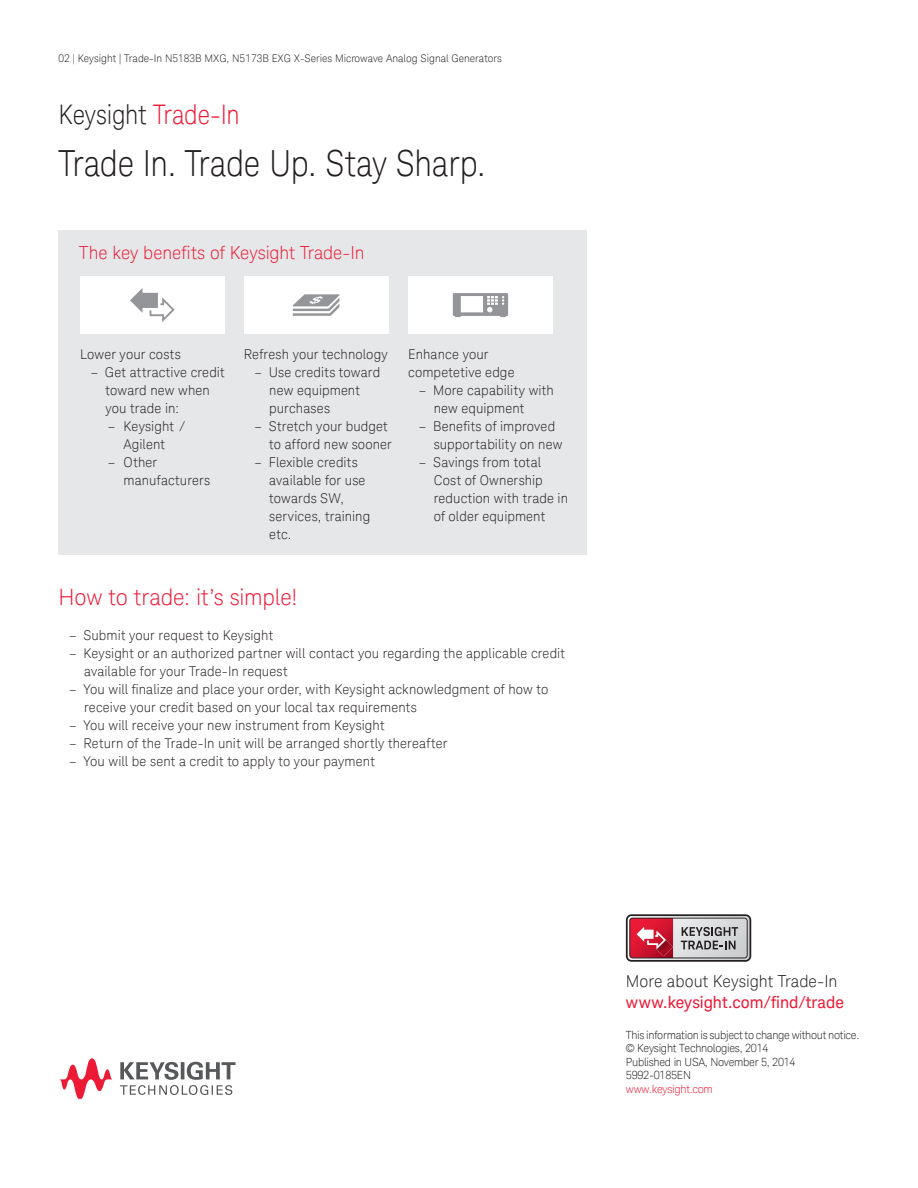
<style>
.page{position:relative;width:918px;height:1188px;background:#fff}
.page>*{position:absolute;margin:0;border:0;box-sizing:border-box;transform-origin:0 0}
.K_Heading_2{font:300 36px "Keysight Sans";letter-spacing:-.015em;color:#231f20;scale:.9 1}
.K_Heading_2-2{font:300 27px "Keysight Sans";letter-spacing:-.01em;color:#231f20;scale:.9 1}
.K_Heading_1{font:300 22.5px "Keysight Sans";letter-spacing:-.01em;color:#ed1a36}
.K_Heading_2-3{font:300 18px "Keysight Sans";letter-spacing:-.005em;color:#ed1a36}
.K_Body_Text{font:16.5px/21px "Keysight Sans";color:#ed1a36}
.K_Body_Text-2{font:300 13.5px/18px "Keysight Sans";letter-spacing:.01em;color:#231f20}
.K_Boilerplate_Text{font:300 11.25px "Keysight Sans";letter-spacing:-.025em;color:#231f20}
.K_Boilerplate_Text-2{font:300 11.25px "Keysight Sans";letter-spacing:-.025em;color:#ed1a36}
.K_Page_Number_Header{font:300 10.5px "Keysight Sans";color:#231f20}
.s1{color:#ed1a36}
.s2{font-weight:300;color:#231f20}
</style>
<div class="page">
<svg style="left:120px;top:1062px;width:116px;height:33px"></svg>
<svg style="left:60px;top:1058px;width:53px;height:41px"></svg>
<svg style="left:626px;top:914px;width:125px;height:48px;background:#b2858c"></svg>
<div style="left:59px;top:230px;width:528px;height:324px;background:#e6e7e9"></div>
<div style="left:244px;top:276px;width:144px;height:58px;background:#fff"></div>
<svg style="left:293px;top:294px;width:46px;height:22px"></svg>
<div style="left:408px;top:276px;width:145px;height:58px;background:#fff"></div>
<svg style="left:453px;top:293px;width:55px;height:24px"></svg>
<div style="left:80px;top:276px;width:145px;height:58px;background:#fff"></div>
<svg style="left:130px;top:288px;width:45px;height:34px"></svg>
<p class="K_Page_Number_Header" style="left:59px;top:52px;width:445px">02 | Keysight | Trade-In N5183B MXG, N5173B EXG X-Series Microwave Analog Signal Generators</p>
<p class="K_Heading_2-2" style="left:59px;top:99px;width:203px">Keysight <span class="s1">Trade-In</span></p>
<p class="K_Heading_2" style="left:59px;top:142px;width:476px">Trade In. Trade Up. Stay Sharp.</p>
<p class="K_Heading_2-3" style="left:79px;top:242px;width:287px">The key benefits of Keysight Trade-In</p>
<p class="K_Body_Text-2" style="left:80px;top:345px;width:102px">Lower your costs</p>
<p class="K_Body_Text-2" style="left:106px;top:363px;width:121px;text-indent:-15px">– Get attractive credit toward new when you trade in:</p>
<p class="K_Body_Text-2" style="left:108px;top:417px;width:79px;text-align:center">– Keysight /<br>Agilent</p>
<p class="K_Body_Text-2" style="left:124px;top:453px;width:88px;text-indent:-16px">– Other manufacturers</p>
<p class="K_Body_Text-2" style="left:244px;top:345px;width:146px">Refresh your technology</p>
<p class="K_Body_Text-2" style="left:269px;top:363px;width:112px;text-indent:-15px">– Use credits toward new equipment purchases</p>
<p class="K_Body_Text-2" style="left:269px;top:417px;width:124px;text-indent:-15px">– Stretch your budget to afford new sooner</p>
<p class="K_Body_Text-2" style="left:269px;top:453px;width:102px;text-indent:-15px">– Flexible credits available for use towards SW, services, training etc.</p>
<p class="K_Body_Text-2" style="left:408px;top:345px;width:108px">Enhance your competetive edge</p>
<p class="K_Body_Text-2" style="left:434px;top:381px;width:122px;text-indent:-15px">– More capability with new equipment</p>
<p class="K_Body_Text-2" style="left:434px;top:417px;width:130px;text-indent:-15px">– Benefits of improved supportability on new</p>
<p class="K_Body_Text-2" style="left:434px;top:453px;width:136px;text-indent:-15px">– Savings from total<br>Cost of Ownership reduction with trade in of older equipment</p>
<p class="K_Heading_1" style="left:59px;top:583px;width:240px">How to trade: it’s simple!</p>
<p class="K_Body_Text-2" style="left:69px;top:626px;width:206px">– Submit your request to Keysight</p>
<p class="K_Body_Text-2" style="left:84px;top:644px;width:483px;text-indent:-15px">– Keysight or an authorized partner will contact you regarding the applicable credit available for your Trade-In request</p>
<p class="K_Body_Text-2" style="left:84px;top:680px;width:466px;text-indent:-15px">– You will finalize and place your order, with Keysight acknowledgment of how to receive your credit based on your local tax requirements</p>
<p class="K_Body_Text-2" style="left:69px;top:716px;width:317px">– You will receive your new instrument from Keysight</p>
<p class="K_Body_Text-2" style="left:69px;top:734px;width:380px">– Return of the Trade-In unit will be arranged shortly thereafter</p>
<p class="K_Body_Text-2" style="left:69px;top:752px;width:307px">– You will be sent a credit to apply to your payment</p>
<p class="K_Body_Text" style="left:626px;top:970px;width:220px"><span class="s2">More about Keysight Trade-In </span>www.keysight.com/find/trade</p>
<p class="K_Boilerplate_Text" style="left:626px;top:1028px;width:235px">This information is subject to change without notice.</p>
<p class="K_Boilerplate_Text" style="left:626px;top:1042px;width:144px">© Keysight Technologies, 2014</p>
<p class="K_Boilerplate_Text" style="left:626px;top:1055px;width:171px">Published in USA, November 5, 2014</p>
<p class="K_Boilerplate_Text" style="left:626px;top:1069px;width:67px">5992-0185EN</p>
<p class="K_Boilerplate_Text-2" style="left:626px;top:1082px;width:88px">www.keysight.com</p>
</div>
